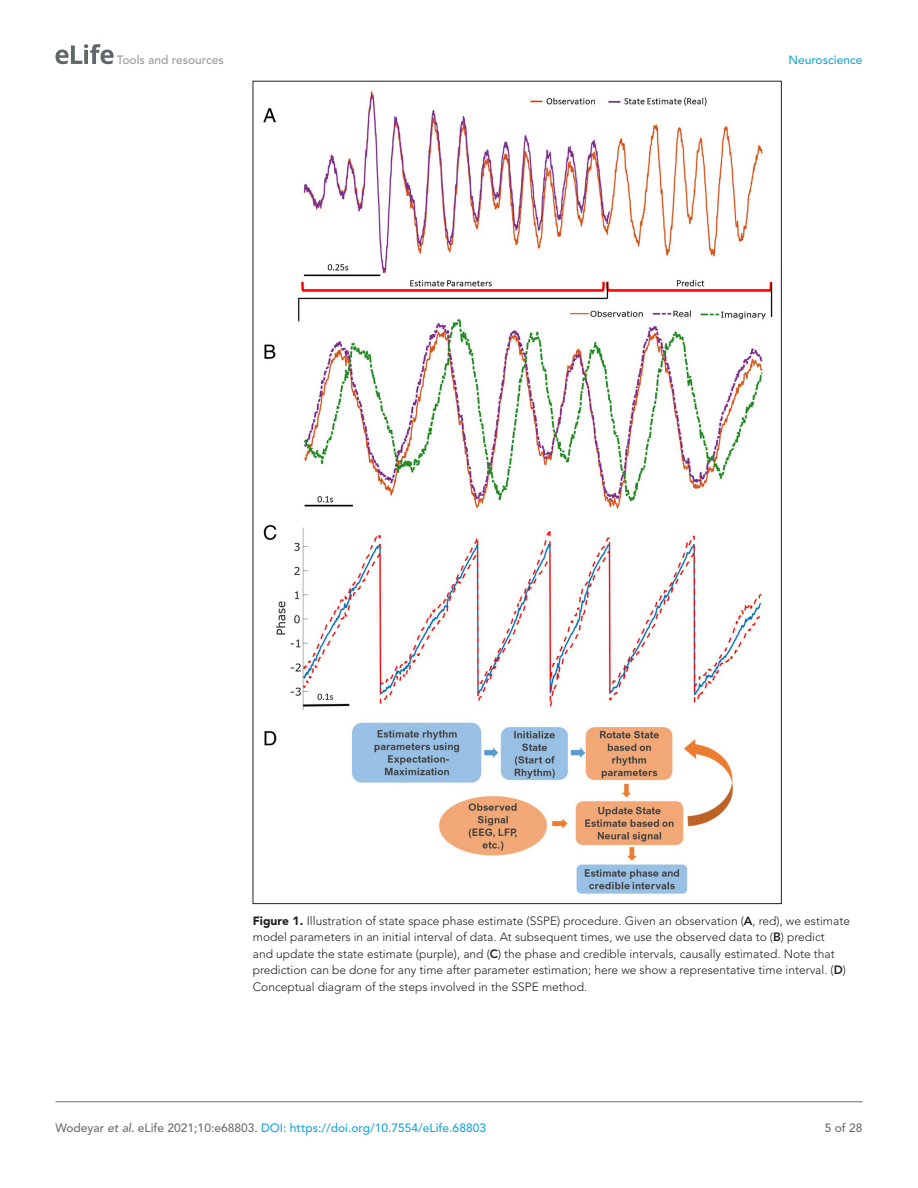
<style>
.page{position:relative;width:918px;height:1188px;background:#fff}
.page>*{position:absolute;margin:0;border:0;box-sizing:border-box;transform-origin:0 0}
.t1{font:300 12px/16.5px "Avenir LT Std";color:#231f20}
.t2{font:500 12px "Avenir LT Std";color:#1ea4d7}
.t3{font:500 12px "Avenir LT Std";color:#9a9a9a}
.t4{font:500 12px "Avenir LT Std";color:#6e6e70}
.s1{font-weight:900}
.s2{font-weight:800}
.s3{color:#6e6e70}
.s4{font-style:italic;color:#6e6e70}
</style>
<div class="page">
<svg style="left:55px;top:44px;width:59px;height:20px"></svg>
<hr style="left:56px;top:1101px;width:806px;height:1px;background:#6e6e70">
<img style="left:263px;top:90px;width:509px;height:804px">
<p class="t3" style="left:117px;top:53px;width:108px">Tools and resources</p>
<p class="t2" style="left:788px;top:53px;width:76px">Neuroscience</p>
<p class="t1" style="left:253px;top:912px;width:599px"><span class="s1">Figure 1.</span> Illustration of state space phase estimate (SSPE) procedure. Given an observation (<span class="s2">A</span>, red), we estimate model parameters in an initial interval of data. At subsequent times, we use the observed data to (<span class="s2">B</span>) predict<br>and update the state estimate (purple), and (<span class="s2">C</span>) the phase and credible intervals, causally estimated. Note that prediction can be done for any time after parameter estimation; here we show a representative time interval. (<span class="s2">D</span>)<br>Conceptual diagram of the steps involved in the SSPE method.</p>
<p class="t2" style="left:56px;top:1121px;width:432px"><span class="s3">Wodeyar</span> <span class="s4">et al</span><span class="s3">. eLife 2021;10:e68803.</span> DOI: https://doi.org/10.7554/eLife.68803</p>
<p class="t4" style="left:825px;top:1121px;width:39px">5 of 28</p>
</div>
